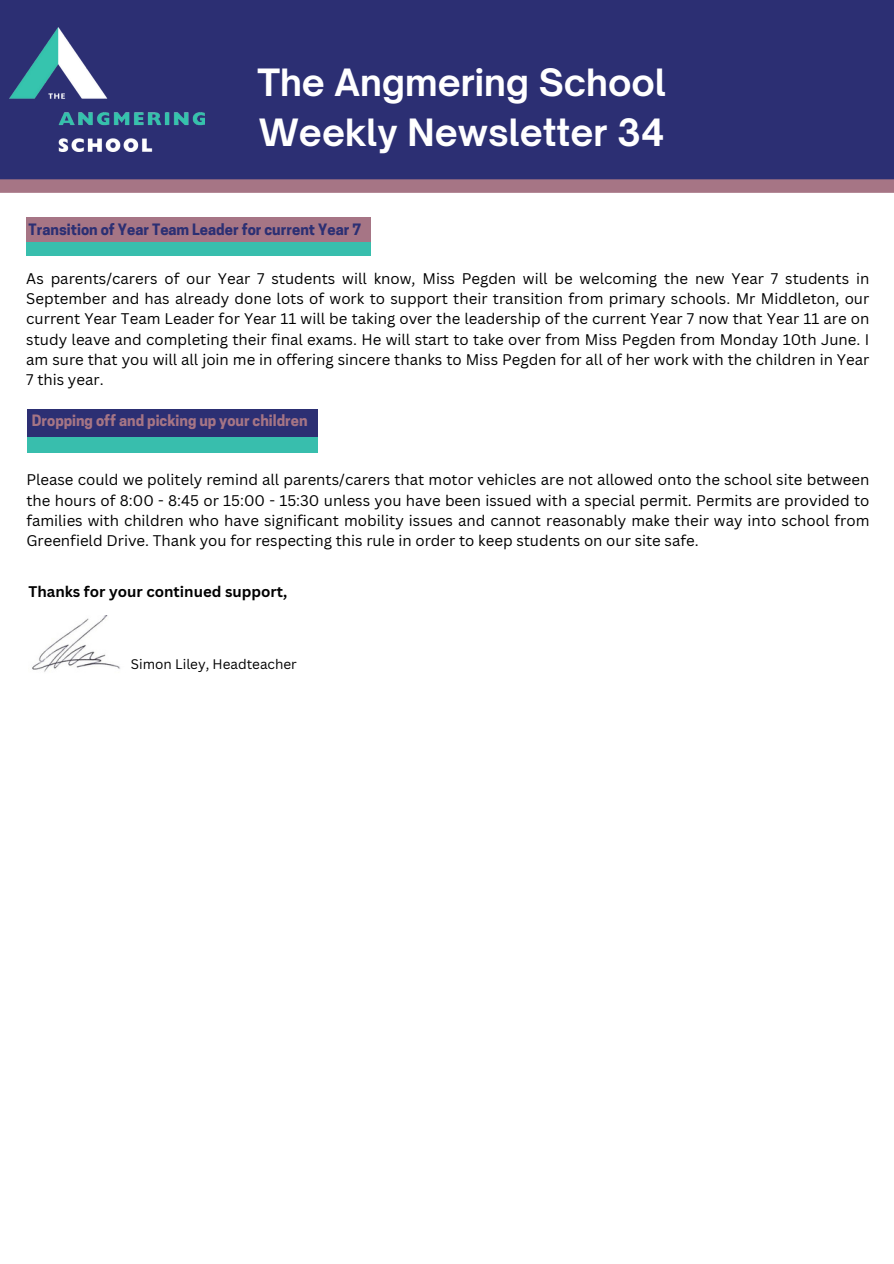
<style>
.page{position:relative;width:894px;height:1264px;background:#fff}
.page>*{position:absolute;margin:0;border:0;box-sizing:border-box;transform-origin:0 0}
.t1{font:700 36px/49.5px "Open Sauce One";color:#fff}
.t2{font:15px/20.2px "Canva Sans";color:#000;text-align:justify}
.t3{font:700 15px "Canva Sans";color:#000}
.t4{font:700 14.7px "Cooper Hewitt";color:#2c2f73}
.t5{font:700 14.7px "Cooper Hewitt";color:#a67585}
.t6{font:13.5px "Canva Sans";color:#000}
</style>
<div class="page">
<div style="left:0;top:0;width:893px;height:181px;background:#2c2f73"></div>
<img style="left:10px;top:27px;width:194px;height:124px">
<div style="left:0;top:179px;width:893px;height:14px;background:#a67585"></div>
<div style="left:26px;top:236px;width:344px;height:20px;background:#38bead"></div>
<div style="left:26px;top:217px;width:344px;height:24px;background:#a67585"></div>
<div style="left:28px;top:436px;width:290px;height:16px;background:#38bead"></div>
<div style="left:28px;top:409px;width:290px;height:28px;background:#2c2f73"></div>
<img style="left:32px;top:616px;width:88px;height:56px">
<h1 class="t1" style="left:257px;top:58px;width:410px">The Angmering School<br>Weekly Newsletter 34</h1>
<h2 class="t4" style="left:29px;top:224px;width:334px">Transition of Year Team Leader for current Year 7</h2>
<p class="t2" style="left:26px;top:268px;width:844px">As parents/carers of our Year 7 students will know, Miss Pegden will be welcoming the new Year 7 students in September and has already done lots of work to support their transition from primary schools. Mr Middleton, our current Year Team Leader for Year 11 will be taking over the leadership of the current Year 7 now that Year 11 are on study leave and completing their final exams. He will start to take over from Miss Pegden from Monday 10th June. I am sure that you will all join me in offering sincere thanks to Miss Pegden for all of her work with the children in Year 7 this year.</p>
<p class="t5" style="left:32px;top:415px;width:277px">Dropping off and picking up your children</p>
<h2 class="t2" style="left:26px;top:469px;width:844px">Please could we politely remind all parents/carers that motor vehicles are not allowed onto the school site between the hours of 8:00 - 8:45 or 15:00 - 15:30 unless you have been issued with a special permit. Permits are provided to families with children who have significant mobility issues and cannot reasonably make their way into school from Greenfield Drive. Thank you for respecting this rule in order to keep students on our site safe.</h2>
<h2 class="t3" style="left:29px;top:581px;width:260px">Thanks for your continued support,</h2>
<p class="t6" style="left:131px;top:654px;width:167px">Simon Liley, Headteacher</p>
</div>
